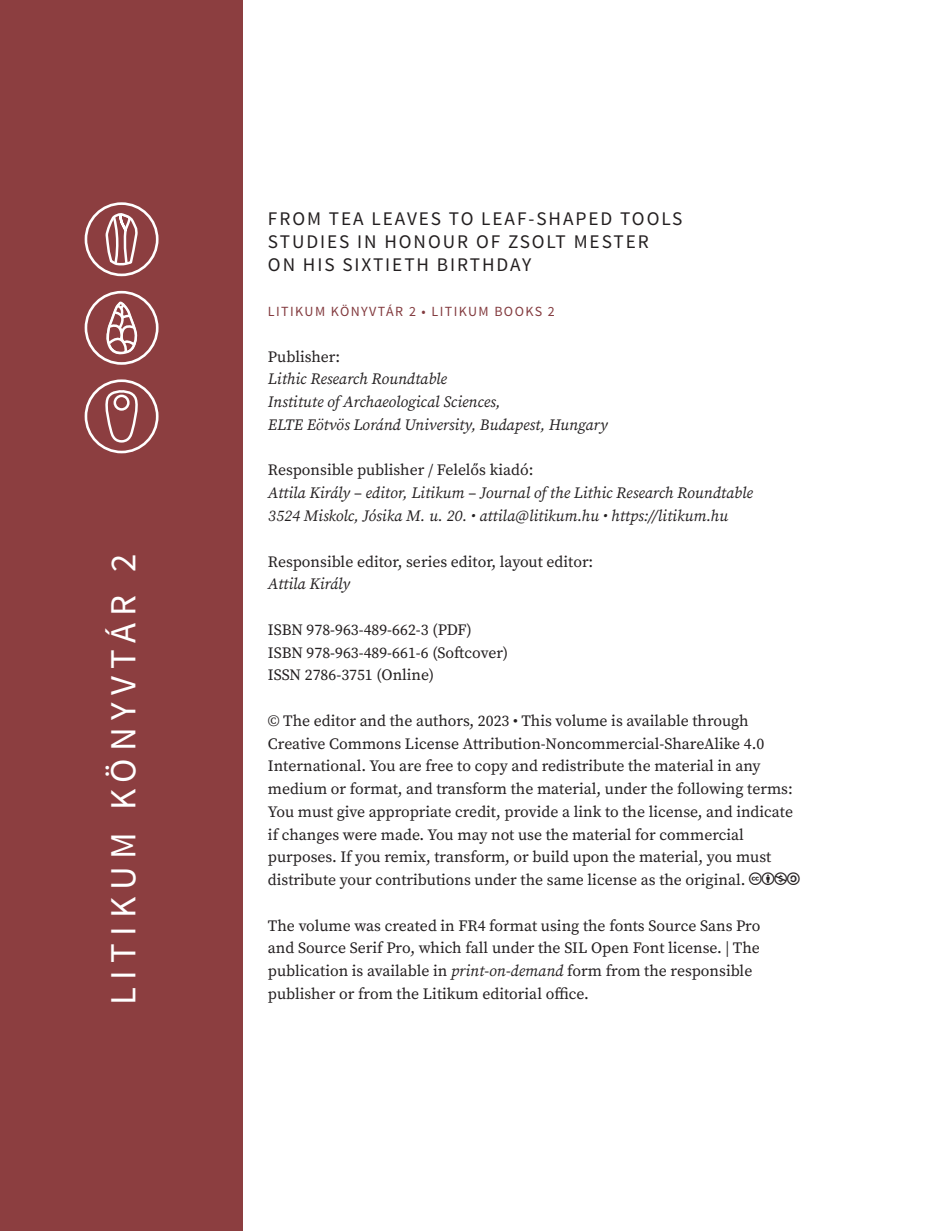
<style>
.page{position:relative;width:933px;height:1231px;background:#fff}
.page>*{position:absolute;margin:0;border:0;box-sizing:border-box;transform-origin:0 0}
.t1{font:36.75px "Source Sans Pro";letter-spacing:.2em;color:#fff}
.t2{font:19.25px/22.8px "Source Sans Pro";letter-spacing:.1em;color:#231f20}
.t3{font:15.75px/22.8px "Source Serif Pro Regular 2";color:#231f20}
.t4{font:italic 15.75px/22.8px "Source Serif Pro";color:#231f20}
.t5{font:15.75px "Source Serif Pro";color:#231f20}
.t6{font:15.75px "CC Icons";color:#231f20}
.t7{font:14px "Source Sans Pro";letter-spacing:.1em;color:#833b3f}
.s1{font-family:"Source Serif Pro";font-style:italic}
</style>
<div class="page">
<div style="left:0;top:0;width:243px;height:1230px;background:#8c3e40"></div>
<div style="left:85px;top:379px;width:73px;height:74px;border:3px solid #fff;border-radius:50%"></div>
<svg style="left:105px;top:390px;width:33px;height:53px"></svg>
<div style="left:85px;top:291px;width:73px;height:74px;border:3px solid #fff;border-radius:50%"></div>
<svg style="left:106px;top:301px;width:32px;height:60px"></svg>
<div style="left:85px;top:202px;width:73px;height:74px;border:3px solid #fff;border-radius:50%"></div>
<svg style="left:104px;top:202px;width:35px;height:64px"></svg>
<h1 class="t1" style="left:100px;top:1004px;width:452px;rotate:-90deg">LITIKUM KÖNYVTÁR 2</h1>
<p class="t2" style="left:268px;top:208px;width:416px">FROM TEA LEAVES TO LEAF-SHAPED TOOLS<br>STUDIES IN HONOUR OF ZSOLT MESTER<br>ON HIS SIXTIETH BIRTHDAY</p>
<p class="t7" style="left:268px;top:303px;width:288px">LITIKUM KÖNYVTÁR 2 • LITIKUM BOOKS 2</p>
<p class="t5" style="left:268px;top:346px;width:74px">Publisher:</p>
<p class="t4" style="left:268px;top:367px;width:341px">Lithic Research Roundtable<br>Institute of Archaeological Sciences,<br>ELTE Eötvös Loránd University, Budapest, Hungary</p>
<p class="t3" style="left:268px;top:459px;width:267px">Responsible publisher / Felelős kiadó:</p>
<p class="t4" style="left:268px;top:481px;width:486px">Attila Király – editor, Litikum – Journal of the Lithic Research Roundtable<br>3524 Miskolc, Jósika M. u. 20. • attila@litikum.hu • https://litikum.hu</p>
<p class="t3" style="left:268px;top:550px;width:327px">Responsible editor, series editor, layout editor:</p>
<p class="t4" style="left:268px;top:572px;width:84px">Attila Király</p>
<p class="t5" style="left:268px;top:619px;width:205px">ISBN 978-963-489-662-3 (PDF)</p>
<p class="t3" style="left:268px;top:641px;width:241px">ISBN 978-963-489-661-6 (Softcover)</p>
<p class="t5" style="left:268px;top:664px;width:168px">ISSN 2786-3751 (Online)</p>
<p class="t3" style="left:268px;top:709px;width:526px">© The editor and the authors, 2023 • This volume is available through Creative Commons License Attribution-Noncommercial-ShareAlike 4.0<br>International. You are free to copy and redistribute the material in any medium or format, and transform the material, under the following terms:<br>You must give appropriate credit, provide a link to the license, and indicate if changes were made. You may not use the material for commercial purposes. If you remix, transform, or build upon the material, you must distribute your contributions under the same license as the original.</p>
<p class="t6" style="left:774px;top:870px;width:14px">■</p>
<p class="t3" style="left:268px;top:913px;width:494px;text-align:justify">The volume was created in FR4 format using the fonts Source Sans Pro and Source Serif Pro, which fall under the SIL Open Font license. | The publication is available in <span class="s1">print-on-demand</span> form from the responsible</p>
<p class="t3" style="left:268px;top:982px;width:322px">publisher or from the Litikum editorial office.</p>
</div>
